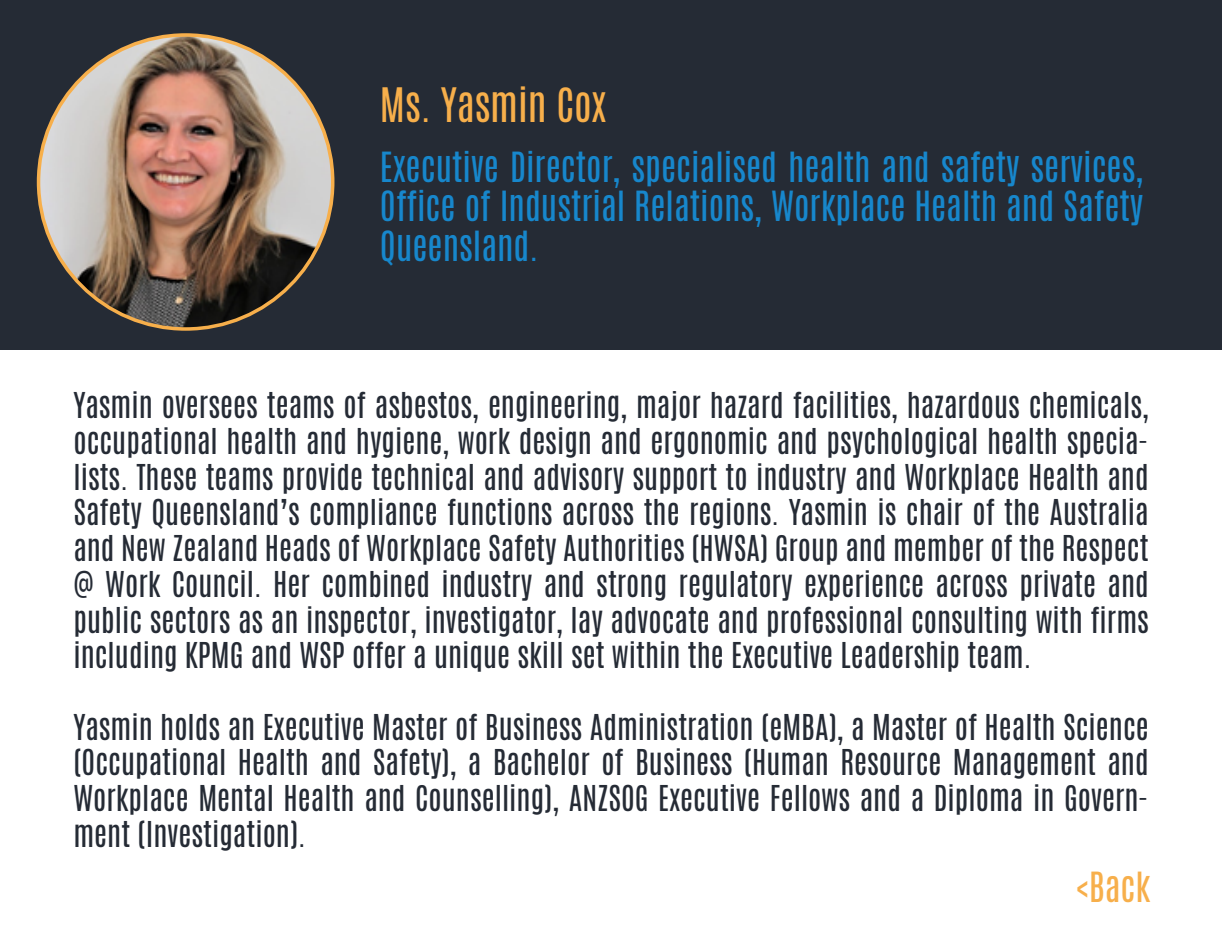
<style>
.page{position:relative;width:1222px;height:945px;background:#fff}
.page>*{position:absolute;margin:0;border:0;box-sizing:border-box;transform-origin:0 0}
.t1{font:39.55px "Antonio";color:#f7af4b}
.t2{font:34.65px/39.6px "Antonio";color:#1787cc;text-align:justify}
.t3{font:34.65px "Antonio";color:#f7af4b}
.t4{font:29.75px/35.7px "Antonio";color:#252b35;text-align:justify}
</style>
<div class="page">
<div style="left:0;top:0;width:1221px;height:349px;background:#252b35"></div>
<img style="left:39px;top:35px;width:294px;height:294px;border-radius:147px">
<h1 class="t1" style="left:380px;top:76px;width:228px">Ms. Yasmin Cox</h1>
<p class="t2" style="left:380px;top:147px;width:764px">Executive Director, specialised health and safety services, Office of Industrial Relations, Workplace Health and Safety Queensland.</p>
<p class="t4" style="left:73px;top:388px;width:1076px">Yasmin oversees teams of asbestos, engineering, major hazard facilities, hazardous chemicals, occupational health and hygiene, work design and ergonomic and psychological health specia&shy;lists. These teams provide technical and advisory support to industry and Workplace Health and Safety Queensland’s compliance functions across the regions. Yasmin is chair of the Australia and New Zealand Heads of Workplace Safety Authorities (HWSA) Group and member of the Respect @ Work Council. Her combined industry and strong regulatory experience across private and public sectors as an inspector, investigator, lay advocate and professional consulting with firms including KPMG and WSP offer a unique skill set within the Executive Leadership team.</p>
<p class="t4" style="left:73px;top:709px;width:1076px">Yasmin holds an Executive Master of Business Administration (eMBA), a Master of Health Science (Occupational Health and Safety), a Bachelor of Business (Human Resource Management and Workplace Mental Health and Counselling), ANZSOG Executive Fellows and a Diploma in Govern&shy;ment (Investigation).</p>
<p class="t3" style="left:1076px;top:861px;width:75px">&lt;Back</p>
</div>
